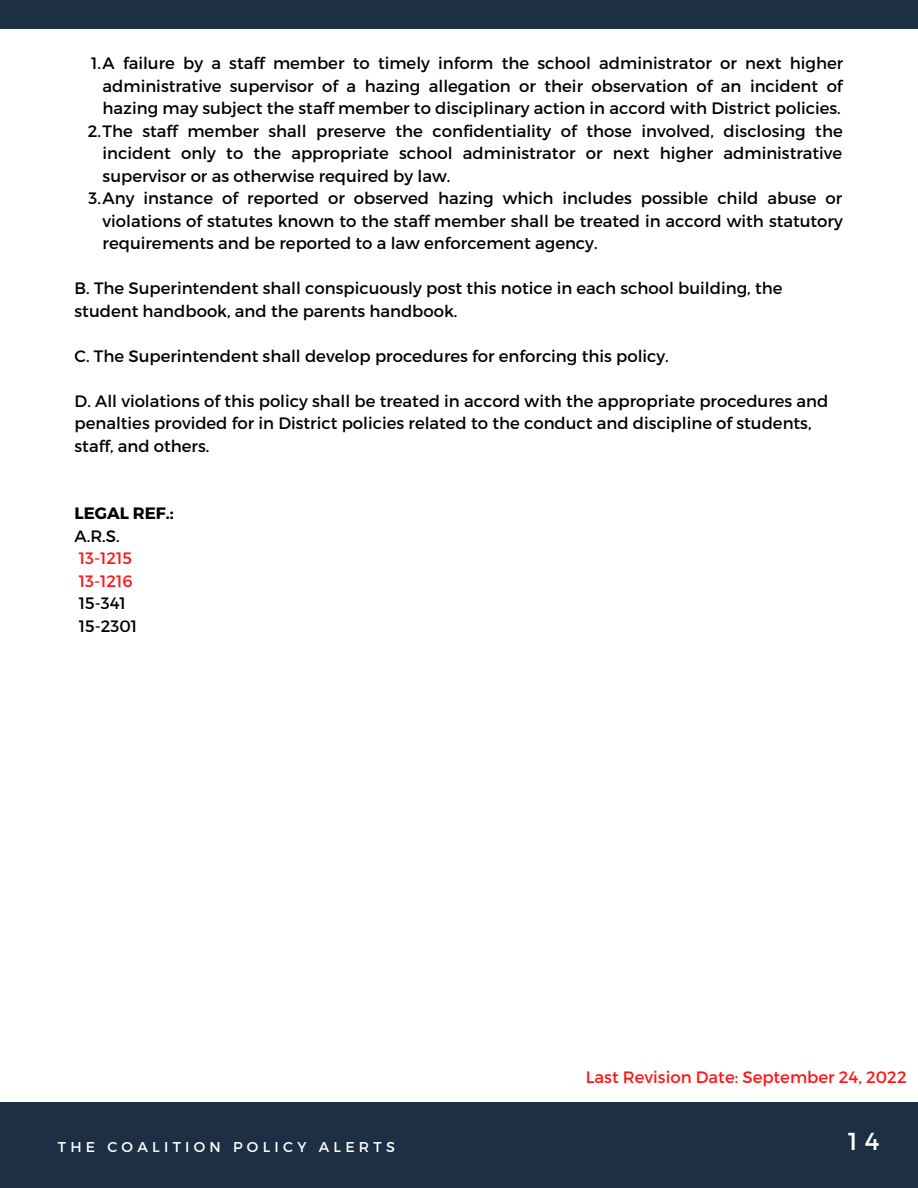
<style>
.page{position:relative;width:918px;height:1188px;background:#fff}
.page>*{position:absolute;margin:0;border:0;box-sizing:border-box;transform-origin:0 0}
.t1{font:24.6px "Montserrat";color:#fff}
.t2{font:16.5px/22.5px "Montserrat";color:#000;text-align:justify}
.t3{font:16.5px "Montserrat";color:#ff1616}
.t4{font:700 16.5px "Montserrat";color:#000}
.t5{font:14.25px "Montserrat";letter-spacing:.3em;color:#fff}
</style>
<div class="page">
<div style="left:0;top:1102px;width:918px;height:86px;background:#1d2f45"></div>
<div style="left:0;top:0;width:918px;height:28px;background:#1d2f45"></div>
<p class="t2" style="left:103px;top:51px;width:742px;text-indent:-12px">1.A failure by a staff member to timely inform the school administrator or next higher administrative supervisor of a hazing allegation or their observation of an incident of hazing may subject the staff member to disciplinary action in accord with District policies.</p>
<p class="t2" style="left:103px;top:119px;width:742px;text-indent:-15px">2.The staff member shall preserve the confidentiality of those involved, disclosing the incident only to the appropriate school administrator or next higher administrative supervisor or as otherwise required by law.</p>
<p class="t2" style="left:103px;top:186px;width:742px;text-indent:-14px">3.Any instance of reported or observed hazing which includes possible child abuse or violations of statutes known to the staff member shall be treated in accord with statutory requirements and be reported to a law enforcement agency.</p>
<p class="t2" style="left:75px;top:276px;width:709px">B. The Superintendent shall conspicuously post this notice in each school building, the student handbook, and the parents handbook.</p>
<p class="t2" style="left:75px;top:344px;width:596px">C. The Superintendent shall develop procedures for enforcing this policy.</p>
<p class="t2" style="left:75px;top:389px;width:755px;text-align:left">D. All violations of this policy shall be treated in accord with the appropriate procedures and penalties provided for in District policies related to the conduct and discipline of students, staff, and others.</p>
<p class="t4" style="left:75px;top:503px;width:101px">LEGAL REF.:</p>
<p class="t2" style="left:75px;top:524px;width:47px">A.R.S.</p>
<p class="t3" style="left:79px;top:548px;width:55px">13-1215</p>
<p class="t3" style="left:79px;top:570px;width:55px">13-1216</p>
<p class="t2" style="left:79px;top:591px;width:49px">15-341</p>
<p class="t2" style="left:79px;top:614px;width:60px">15-2301</p>
<p class="t3" style="left:586px;top:1067px;width:322px">Last Revision Date: September 24, 2022</p>
<p class="t5" style="left:58px;top:1138px;width:339px">THE COALITION POLICY ALERTS</p>
<p class="t1" style="left:848px;top:1126px;width:33px">1 4</p>
</div>
